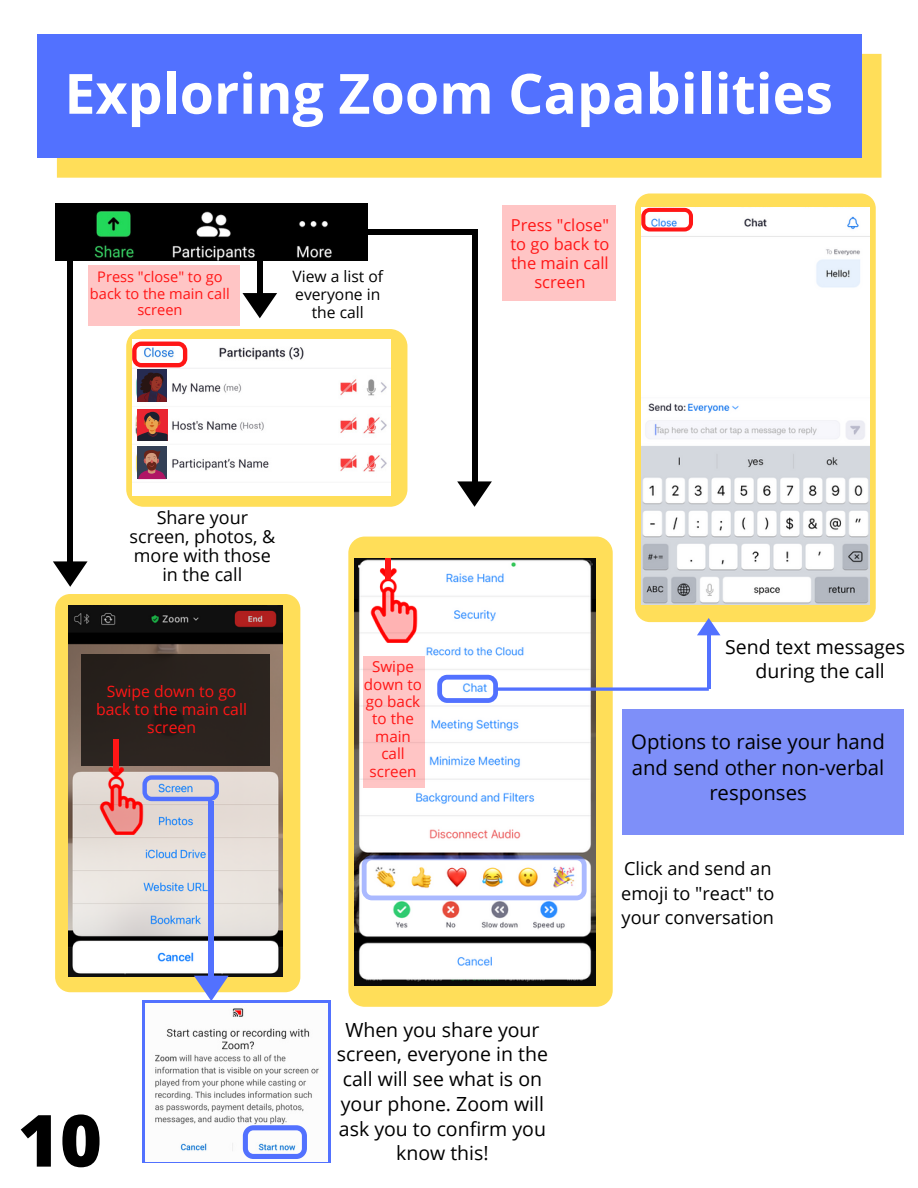
<style>
.page{position:relative;width:918px;height:1188px;background:#fff}
.page>*{position:absolute;margin:0;border:0;box-sizing:border-box;transform-origin:0 0}
.t1{font:800 72px "Open Sans";color:#000}
.t2{font:700 55.5px "Open Sans";color:#fff}
.t3{font:20.4px/25.8px "Open Sans";color:#000;text-align:center}
.t4{font:19.5px/24.8px "Open Sans";color:#000;text-align:center}
.t5{font:18.15px/24.9px "Open Sans";color:#000}
.t6{font:18px/19.2px "Open Sans";color:#000;text-align:center}
.t7{font:16.5px/19px "Open Sans";color:#ff1616;text-align:center}
.t8{font:15.75px/18px "Open Sans";color:#ff1616;text-align:center}
.t9{font:15.6px/18px "Open Sans";color:#000;text-align:center}
.t10{font:15.15px/17.4px "Open Sans";color:#ff1616;text-align:center}
.t11{font:14.55px/16.6px "Open Sans";color:#ff1616;text-align:center}
</style>
<div class="page">
<svg style="left:57px;top:54px;width:825px;height:124px;background:#f6d963"></svg>
<div style="left:37px;top:34px;width:824px;height:123px;background:#5271ff"></div>
<div style="left:68px;top:231px;width:5px;height:336px;background:#000"></div>
<svg style="left:53px;top:561px;width:35px;height:26px"></svg>
<img style="left:55px;top:203px;width:313px;height:57px">
<div style="left:635px;top:193px;width:241px;height:429px;background:#ffde59;border-radius:15px"></div>
<div style="left:55px;top:594px;width:245px;height:398px;background:#ffde59;border-radius:15px"></div>
<img style="left:68px;top:606px;width:215px;height:371px">
<div style="left:126px;top:329px;width:281px;height:178px;background:#ffde59;border-radius:17px"></div>
<img style="left:132px;top:340px;width:259px;height:155px">
<div style="left:137px;top:447px;width:30px;height:32px;background:#334056"></div>
<svg style="left:138px;top:450px;width:28px;height:29px"></svg>
<div style="left:137px;top:409px;width:31px;height:31px;background:#ea2531"></div>
<svg style="left:137px;top:412px;width:31px;height:28px"></svg>
<div style="left:349px;top:230px;width:129px;height:5px;background:#000"></div>
<svg style="left:477px;top:229px;width:1px;height:21px"></svg>
<img style="left:641px;top:207px;width:229px;height:397px">
<svg style="left:641px;top:208px;width:52px;height:24px"></svg>
<div style="left:348px;top:537px;width:265px;height:470px;background:#ffde59;border-radius:16px"></div>
<img style="left:355px;top:558px;width:240px;height:428px">
<svg style="left:437px;top:675px;width:272px;height:28px"></svg>
<svg style="left:155px;top:775px;width:64px;height:26px;background:#a3afe6"></svg>
<hr style="left:707px;top:632px;width:3px;height:57px;background:#5271ff">
<svg style="left:697px;top:618px;width:23px;height:17px"></svg>
<div style="left:81px;top:655px;width:189px;height:111px;background:#2a231e"></div>
<img style="left:88px;top:767px;width:67px;height:68px">
<div style="left:113px;top:740px;width:6px;height:32px;background:#ff1616"></div>
<img style="left:357px;top:569px;width:74px;height:73px">
<div style="left:385px;top:558px;width:6px;height:21px;background:#ff1616"></div>
<div style="left:503px;top:205px;width:113px;height:96px;background:#ffc5c5"></div>
<div style="left:363px;top:656px;width:62px;height:132px;background:#ffc5c5"></div>
<div style="left:88px;top:265px;width:152px;height:60px;background:#ffc5c5"></div>
<svg style="left:142px;top:1001px;width:189px;height:162px;fill:#5271ff"></svg>
<img style="left:145px;top:1004px;width:183px;height:157px">
<div style="left:209px;top:801px;width:5px;height:180px;background:#5271ff"></div>
<svg style="left:194px;top:976px;width:35px;height:25px"></svg>
<svg style="left:243px;top:1125px;width:64px;height:34px"></svg>
<div style="left:257px;top:261px;width:5px;height:37px;background:#000"></div>
<svg style="left:242px;top:293px;width:35px;height:25px"></svg>
<svg style="left:132px;top:342px;width:55px;height:59px;background:#bc8d95"></svg>
<div style="left:472px;top:229px;width:5px;height:258px;background:#000"></div>
<svg style="left:457px;top:481px;width:35px;height:26px"></svg>
<img style="left:362px;top:855px;width:225px;height:45px">
<div style="left:623px;top:709px;width:281px;height:126px;background:#7e8ff9"></div>
<p class="t2" style="left:64px;top:54px;width:770px">Exploring Zoom Capabilities</p>
<p class="t11" style="left:90px;top:268px;width:141px">Press "close" to go back to the main call screen</p>
<p class="t9" style="left:292px;top:267px;width:92px">View a list of everyone in the call</p>
<p class="t7" style="left:510px;top:215px;width:100px">Press "close" to go back to the main call screen</p>
<p class="t6" style="left:130px;top:507px;width:147px">Share your screen, photos, &amp; more with those in the call</p>
<p class="t8" style="left:96px;top:681px;width:152px">Swipe down to go back to the main call screen</p>
<p class="t10" style="left:364px;top:658px;width:60px">Swipe down to go back to the main call screen</p>
<p class="t1" style="left:18px;top:1090px;width:86px">10</p>
<p class="t4" style="left:337px;top:1017px;width:213px">When you share your screen, everyone in the call will see what is on your phone. Zoom will ask you to confirm you</p>
<p class="t4" style="left:396px;top:1140px;width:94px">know this!</p>
<p class="t4" style="left:725px;top:634px;width:182px">Send text messages during the call</p>
<p class="t3" style="left:631px;top:728px;width:255px">Options to raise your hand and send other non-verbal responses</p>
<p class="t5" style="left:621px;top:855px;width:155px">Click and send an emoji to "react" to your conversation</p>
</div>
